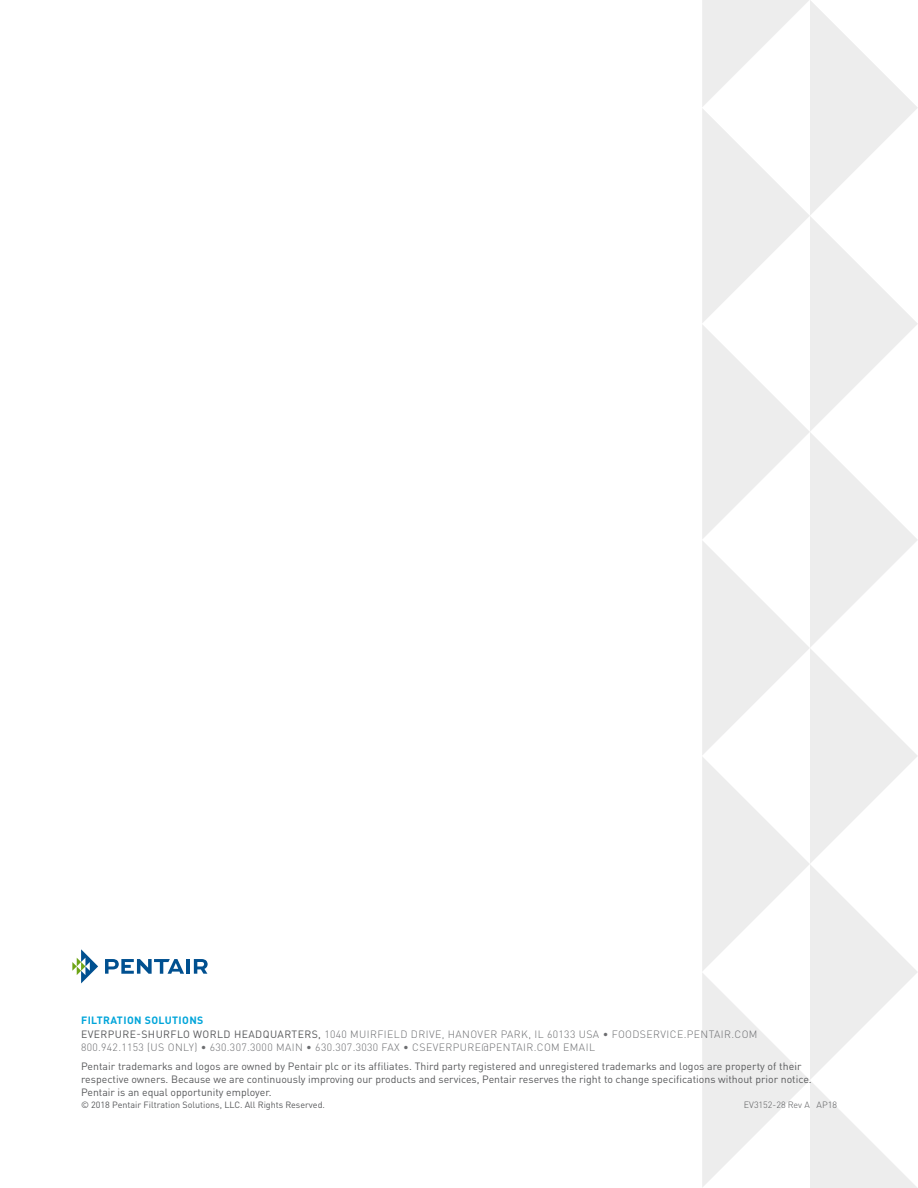
<style>
.page{position:relative;width:918px;height:1188px;background:#fff}
.page>*{position:absolute;margin:0;border:0;box-sizing:border-box;transform-origin:0 0}
.t1{font:10.5px/12.8px "DIN Pro";color:#57585a}
.t2{font:300 10.5px/14.2px "DIN Pro";letter-spacing:.04em;color:#6c6d70}
.t3{font:9px "DIN Pro";color:#57585a}
.Part___Date_6_7{font:300 9px "DIN Pro";color:#57585a}
.s1{font-weight:700;color:#00a5da}
.s2{font-weight:400;color:#57585a}
</style>
<div class="page">
<svg style="left:702px;top:0;width:216px;height:108px;fill:#f1f1f1"></svg>
<svg style="left:702px;top:108px;width:216px;height:216px;fill:#f4f4f4"></svg>
<svg style="left:702px;top:324px;width:215px;height:216px;fill:#f4f4f4"></svg>
<svg style="left:702px;top:540px;width:215px;height:216px"></svg>
<svg style="left:702px;top:756px;width:215px;height:216px"></svg>
<svg style="left:702px;top:972px;width:215px;height:216px"></svg>
<svg style="left:72px;top:949px;width:26px;height:34px"></svg>
<svg style="left:105px;top:959px;width:79px;height:15px"></svg>
<hr style="left:186px;top:959px;width:4px;height:15px;background:#005090">
<svg style="left:194px;top:959px;width:14px;height:15px"></svg>
<p class="t2" style="left:81px;top:1012px;width:678px"><span class="s1">FILTRATION SOLUTIONS<br></span><span class="s2">EVERPURE-SHURFLO WORLD HEADQUARTERS,</span> 1040 MUIRFIELD DRIVE, HANOVER PARK, IL 60133 USA • FOODSERVICE.PENTAIR.COM</p>
<p class="t2" style="left:81px;top:1039px;width:516px">800.942.1153 (US ONLY) • 630.307.3000 MAIN • 630.307.3030 FAX • CSEVERPURE@PENTAIR.COM EMAIL</p>
<p class="t1" style="left:81px;top:1059px;width:732px">Pentair trademarks and logos are owned by Pentair plc or its affiliates. Third party registered and unregistered trademarks and logos are property of their respective owners. Because we are continuously improving our products and services, Pentair reserves the right to change specifications without prior notice.<br>Pentair is an equal opportunity employer.</p>
<p class="t3" style="left:81px;top:1098px;width:246px">© 2018 Pentair Filtration Solutions, LLC. All Rights Reserved.</p>
<p class="Part___Date_6_7" style="left:744px;top:1098px;width:95px">EV3152-28 Rev A AP18</p>
</div>
